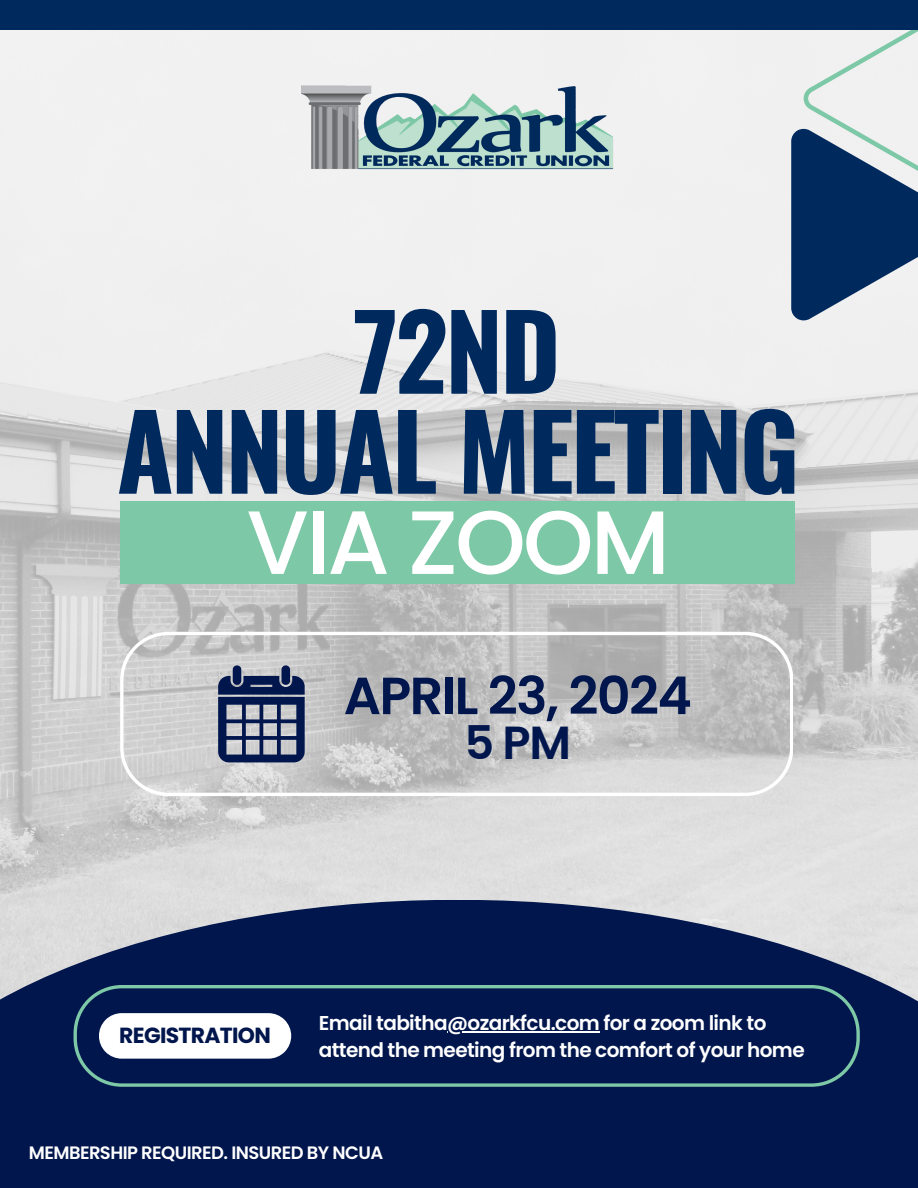
<style>
.page{position:relative;width:918px;height:1188px;background:#fff}
.page>*{position:absolute;margin:0;border:0;box-sizing:border-box;transform-origin:0 0}
.t1{font:700 103.35px "Oswald";letter-spacing:-.03em;color:#002a5d}
.t2{font:500 89.85px "Poppins";letter-spacing:-.03em;color:#fff}
.t3{font:600 52.2px "Poppins";letter-spacing:-.03em;color:#01164d}
.t4{font:600 46.35px "Poppins";color:#01164d}
.t5{font:700 21.9px "Poppins";letter-spacing:-.03em;color:#01164d}
.t6{font:600 20.1px "Poppins";letter-spacing:-.03em;color:#fff}
.t7{font:600 18px "Poppins";letter-spacing:-.03em;color:#fff}
</style>
<div class="page">
<img style="left:0;top:30px;width:918px;height:870px">
<svg style="left:120px;top:632px;width:673px;height:164px;background:#c7c7c7"></svg>
<svg style="left:218px;top:665px;width:87px;height:97px;background:#5b6786"></svg>
<svg style="left:0;top:900px;width:918px;height:288px;background:#223463"></svg>
<svg style="left:74px;top:985px;width:786px;height:101px;background:#0a2253"></svg>
<svg style="left:99px;top:1013px;width:192px;height:46px"></svg>
<div style="left:120px;top:502px;width:675px;height:82px;background:#7dc8a6"></div>
<img style="left:302px;top:30px;width:314px;height:147px">
<hr style="left:447px;top:1031px;width:152px;height:2px;background:#fff">
<svg style="left:791px;top:30px;width:127px;height:291px"></svg>
<div style="left:0;top:0;width:918px;height:30px;background:#002a5d"></div>
<p class="t1" style="left:353px;top:270px;width:209px">72ND</p>
<h1 class="t1" style="left:117px;top:370px;width:684px">ANNUAL MEETING</h1>
<h1 class="t2" style="left:247px;top:480px;width:425px">VIA ZOOM</h1>
<h2 class="t3" style="left:344px;top:659px;width:350px">APRIL 23, 2024</h2>
<p class="t4" style="left:465px;top:710px;width:108px">5PM</p>
<h3 class="t5" style="left:119px;top:1020px;width:153px">REGISTRATION</h3>
<h4 class="t6" style="left:319px;top:1009px;width:449px">Email tabitha@ozarkfcu.com for a zoom link to</h4>
<h5 class="t6" style="left:319px;top:1036px;width:488px">attend the meeting from the comfort of your home</h5>
<h6 class="t7" style="left:29px;top:1140px;width:356px">MEMBERSHIP REQUIRED. INSURED BY NCUA</h6>
</div>
